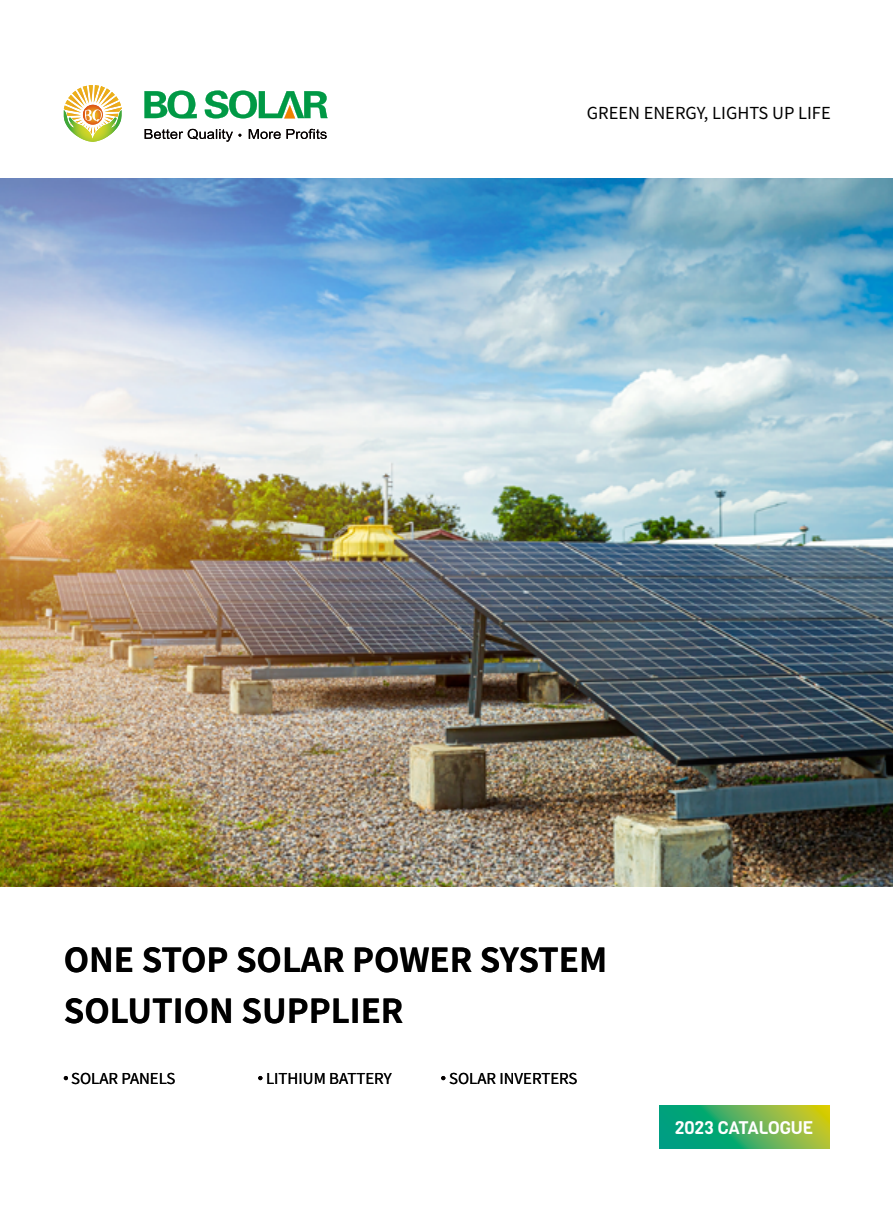
<style>
.page{position:relative;width:893px;height:1212px;background:#fff}
.page>*{position:absolute;margin:0;border:0;box-sizing:border-box;transform-origin:0 0}
.t1{font:700 33px/51px "Noto Sans SC";color:#000}
.t2{font:18px "Viga";letter-spacing:-.015em;color:#fff}
.t3{font:16.5px "Noto Sans SC";color:#000}
.t4{font:15px "Noto Sans SC";color:#000}
</style>
<div class="page">
<img style="left:0;top:179px;width:893px;height:708px">
<svg style="left:64px;top:85px;width:58px;height:57px"></svg>
<svg style="left:144px;top:91px;width:53px;height:27px"></svg>
<svg style="left:205px;top:90px;width:123px;height:28px"></svg>
<svg style="left:145px;top:129px;width:182px;height:13px"></svg>
<svg style="left:64px;top:1076px;width:4px;height:4px"></svg>
<svg style="left:258px;top:1076px;width:4px;height:4px"></svg>
<svg style="left:441px;top:1076px;width:4px;height:4px"></svg>
<svg style="left:659px;top:1106px;width:170px;height:42px;background:#50b05c"></svg>
<p class="t3" style="left:587px;top:104px;width:245px">GREEN ENERGY, LIGHTS UP LIFE</p>
<p class="t1" style="left:64px;top:935px;width:545px">ONE STOP SOLAR POWER SYSTEM<br>SOLUTION SUPPLIER</p>
<p class="t4" style="left:71px;top:1069px;width:106px">SOLAR PANELS</p>
<p class="t4" style="left:266px;top:1069px;width:127px">LITHIUM BATTERY</p>
<p class="t4" style="left:449px;top:1069px;width:130px">SOLAR INVERTERS</p>
<p class="t2" style="left:675px;top:1116px;width:140px">2023 CATALOGUE</p>
</div>
